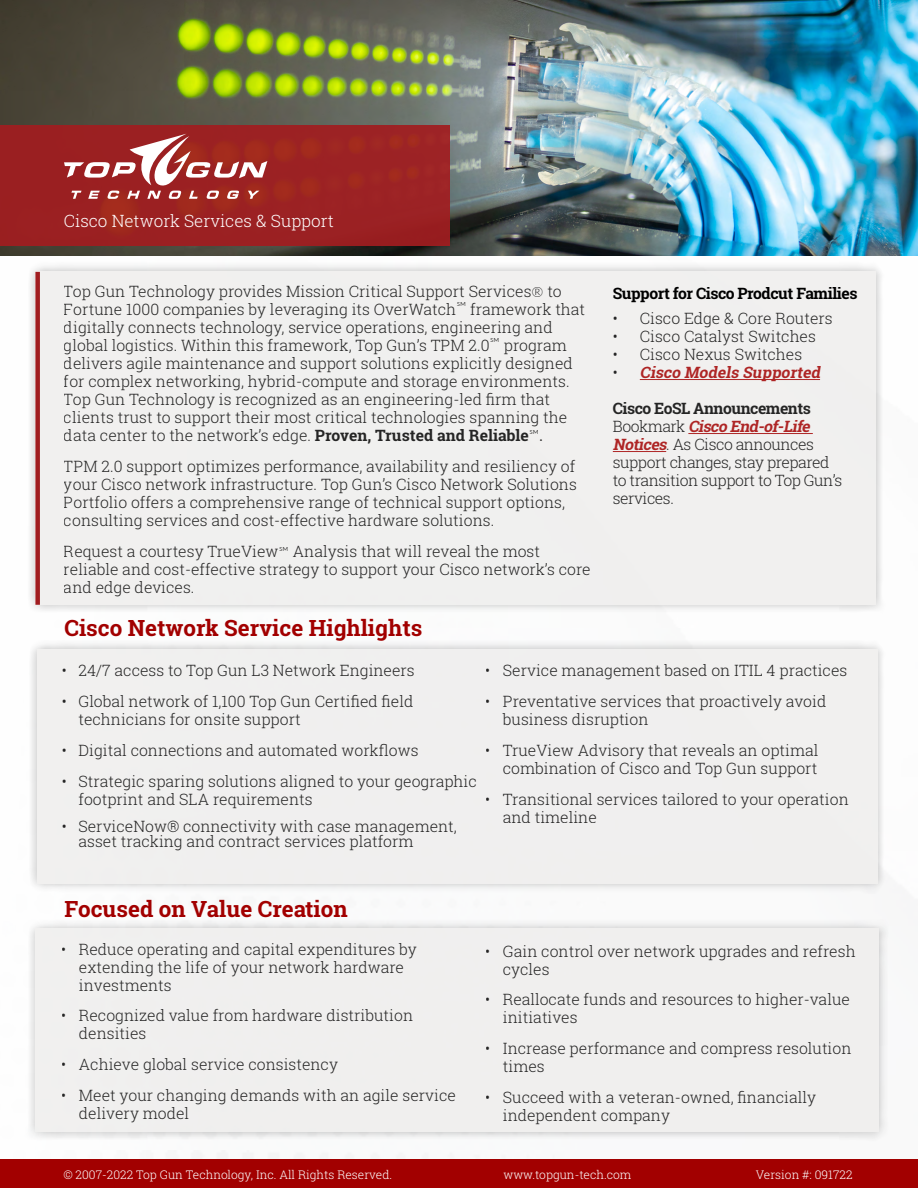
<style>
.page{position:relative;width:918px;height:1188px;background:#fff}
.page>*{position:absolute;margin:0;border:0;box-sizing:border-box;transform-origin:0 0}
.t1{font:700 22.5px "Roboto Slab";color:#a20000}
.t2{font:300 17.1px "Roboto Slab";color:#fff}
.t3{font:300 15.75px/18px "Roboto Slab";color:#000}
.t4{font:300 15.75px/18px "Roboto Slab";letter-spacing:-.03em;color:#000}
.t5{font:700 15.75px "Roboto Slab";letter-spacing:-.03em;color:#000}
.t6{font:italic 700 15.75px "Roboto Slab";color:#a20000}
.t7{font:300 12px "Roboto Slab";color:#fff}
.s1{font-family:"Lato";font-size:14.25px}
.s2{font-weight:700}
.s3{font-family:"Times New Roman";font-weight:400}
.s4{font-weight:300;font-style:normal;color:#000}
.s5{font-weight:700;font-style:italic;color:#a20000}
</style>
<div class="page">
<div style="left:0;top:1160px;width:918px;height:28px;background:#a20000"></div>
<img style="left:0;top:0;width:918px;height:256px">
<div style="left:0;top:125px;width:450px;height:120px;background:#a11d20"></div>
<svg style="left:64px;top:134px;width:203px;height:65px"></svg>
<div style="left:26px;top:261px;width:860px;height:353px;background:#000;opacity:.3"></div>
<div style="left:35px;top:271px;width:841px;height:334px;background:#efeeed"></div>
<hr style="left:640px;top:379px;width:180px;height:1px;background:#a20000">
<hr style="left:688px;top:433px;width:125px;height:1px;background:#a20000">
<hr style="left:613px;top:451px;width:53px;height:1px;background:#a20000">
<div style="left:26px;top:919px;width:862px;height:223px;background:#000;opacity:.3"></div>
<div style="left:35px;top:929px;width:844px;height:203px;background:#efeeed"></div>
<div style="left:27px;top:640px;width:860px;height:253px;background:#000;opacity:.3"></div>
<div style="left:37px;top:649px;width:840px;height:235px;background:#efeeed"></div>
<div style="left:35px;top:272px;width:5px;height:333px;background:#a11d20"></div>
<p class="t2" style="left:64px;top:209px;width:272px">Cisco Network Services &amp; Support</p>
<p class="t3" style="left:64px;top:282px;width:523px">Top Gun Technology provides Mission Critical Support Services<span class="s1">®</span> to Fortune 1000 companies by leveraging its OverWatch<sup>℠</sup> framework that digitally connects technology, service operations, engineering and global logistics. Within this framework, Top Gun’s TPM 2.0<sup>℠</sup> program delivers agile maintenance and support solutions explicitly designed for complex networking, hybrid-compute and storage environments.<br>Top Gun Technology is recognized as an engineering-led firm that clients trust to support their most critical technologies spanning the data center to the network’s edge. <span class="s2">Proven, Trusted and Reliable</span><span class="s1">℠</span><span class="s3">.</span></p>
<p class="t3" style="left:64px;top:457px;width:515px">TPM 2.0 support optimizes performance, availability and resiliency of your Cisco network infrastructure. Top Gun’s Cisco Network Solutions Portfolio offers a comprehensive range of technical support options, consulting services and cost-effective hardware solutions.</p>
<p class="t3" style="left:64px;top:542px;width:528px">Request a courtesy TrueView<span class="s1">℠</span> Analysis that will reveal the most reliable and cost-effective strategy to support your Cisco network’s core and edge devices.</p>
<h1 class="t1" style="left:64px;top:613px;width:359px">Cisco Network Service Highlights</h1>
<p class="t5" style="left:613px;top:282px;width:246px">Support for Cisco Prodcut Families</p>
<p class="t3" style="left:613px;top:309px;width:221px">• Cisco Edge &amp; Core Routers</p>
<p class="t3" style="left:613px;top:327px;width:205px">• Cisco Catalyst Switches</p>
<p class="t3" style="left:613px;top:345px;width:191px">• Cisco Nexus Switches</p>
<p class="t6" style="left:613px;top:361px;width:212px"><span class="s4">•</span> Cisco Models Supported</p>
<p class="t4" style="left:613px;top:399px;width:231px"><span class="s2">Cisco EoSL Announcements<br></span>B o o k m a r k <span class="s5">Cisco End-of-Life<br>Notices</span>. As Cisco announces support changes, stay prepared to transition support to Top Gun’s services.</p>
<p class="t3" style="left:61px;top:661px;width:355px">• 24/7 access to Top Gun L3 Network Engineers</p>
<p class="t3" style="left:78px;top:692px;width:336px;text-indent:-17px">• Global network of 1,100 Top Gun Certified field technicians for onsite support</p>
<p class="t3" style="left:61px;top:741px;width:359px">• Digital connections and automated workflows</p>
<p class="t3" style="left:78px;top:771px;width:400px;text-indent:-17px">• Strategic sparing solutions aligned to your geographic footprint and SLA requirements</p>
<p class="t3" style="left:78px;top:819px;width:380px;line-height:15px;text-indent:-17px">• ServiceNow® connectivity with case management, asset tracking and contract services platform</p>
<p class="t3" style="left:486px;top:661px;width:363px">• Service management based on ITIL 4 practices</p>
<p class="t3" style="left:503px;top:692px;width:325px;text-indent:-17px">• Preventative services that proactively avoid business disruption</p>
<p class="t3" style="left:486px;top:741px;width:334px;text-align:right">• TrueView Advisory that reveals an optimal combination of Cisco and Top Gun support</p>
<p class="t3" style="left:503px;top:789px;width:347px;text-indent:-17px">• Transitional services tailored to your operation and timeline</p>
<h1 class="t1" style="left:64px;top:893px;width:285px">Focused on Value Creation</h1>
<p class="t3" style="left:79px;top:939px;width:339px;text-indent:-17px">• Reduce operating and capital expenditures by extending the life of your network hardware investments</p>
<p class="t3" style="left:79px;top:1006px;width:336px;text-indent:-17px">• Recognized value from hardware distribution densities</p>
<p class="t3" style="left:62px;top:1055px;width:278px">• Achieve global service consistency</p>
<p class="t3" style="left:79px;top:1086px;width:379px;text-indent:-17px">• Meet your changing demands with an agile service delivery model</p>
<p class="t3" style="left:503px;top:941px;width:354px;text-indent:-17px">• Gain control over network upgrades and refresh cycles</p>
<p class="t3" style="left:503px;top:990px;width:349px;text-indent:-17px">• Reallocate funds and resources to higher-value initiatives</p>
<p class="t3" style="left:503px;top:1039px;width:350px;text-indent:-17px">• Increase performance and compress resolution times</p>
<p class="t3" style="left:503px;top:1088px;width:315px;text-indent:-17px">• Succeed with a veteran-owned, financially independent company</p>
<p class="t7" style="left:63px;top:1166px;width:330px">© 2007-2022 Top Gun Technology, Inc. All Rights Reserved.</p>
<p class="t7" style="left:503px;top:1166px;width:130px">www.topgun-tech.com</p>
<p class="t7" style="left:756px;top:1166px;width:99px">Version #: 091722</p>
</div>
